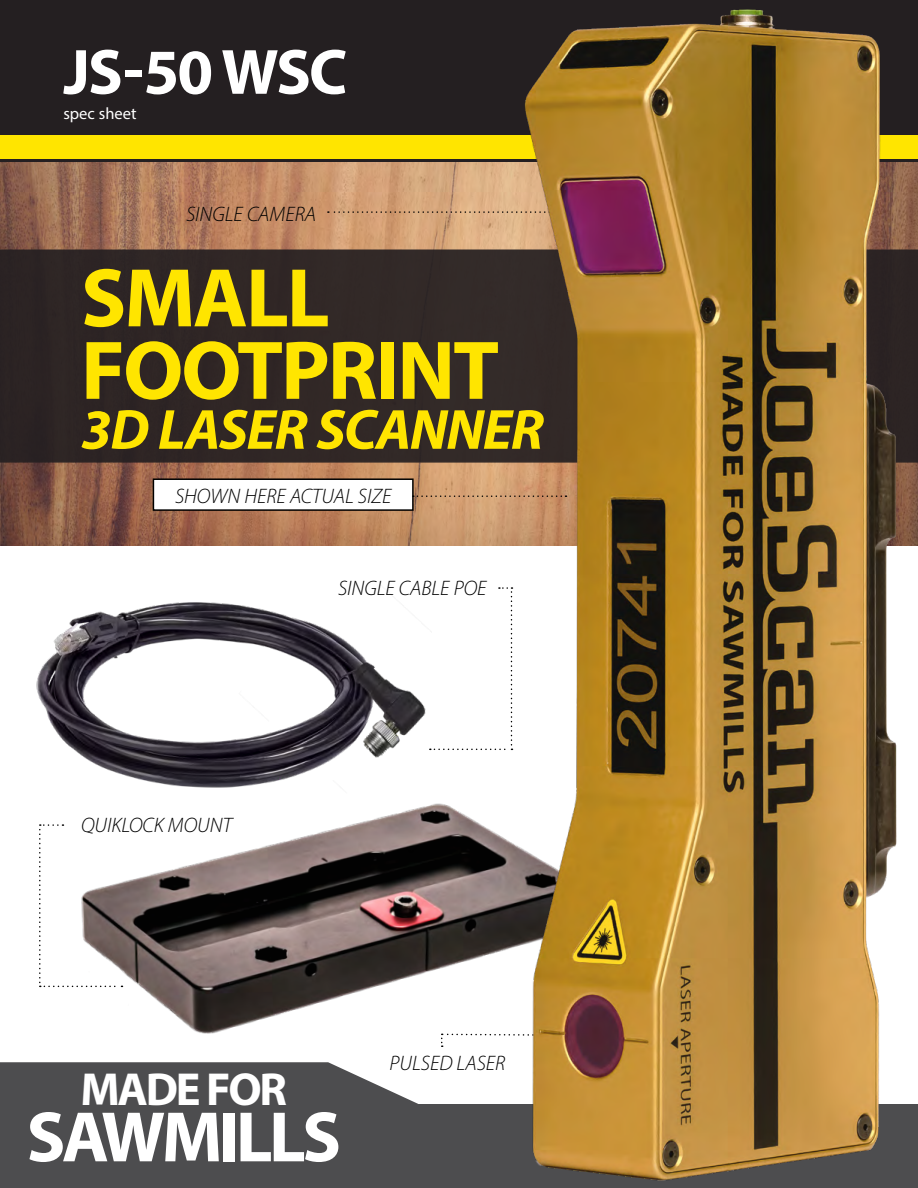
<style>
.page{position:relative;width:918px;height:1188px;background:#fff}
.page>*{position:absolute;margin:0;border:0;box-sizing:border-box;transform-origin:0 0}
.t1{font:700 84px/72.4px "Myriad Pro";letter-spacing:-.025em;color:#ffe500}
.t2{font:700 72px "Myriad Pro";letter-spacing:-.05em;color:#fff}
.t3{font:700 64.5px "Myriad Pro";letter-spacing:-.03em;color:#fff}
.t4{font:italic 700 57px "Myriad Pro";letter-spacing:-.025em;color:#ffe500}
.t5{font:700 46.5px "Myriad Pro";letter-spacing:-.05em;color:#fff}
.t6{font:italic 300 21px "Myriad Pro";color:#000}
.t7{font:16.5px "Myriad Pro";color:#fff}
</style>
<div class="page">
<img style="left:31px;top:545px;width:401px;height:243px">
<img style="left:0;top:162px;width:496px;height:383px">
<img style="left:121px;top:803px;width:375px;height:231px">
<svg style="left:0;top:1062px;width:496px;height:43px;fill:#4d4d4f"></svg>
<div style="left:0;top:1105px;width:918px;height:83px;background:#4d4d4f"></div>
<div style="left:0;top:0;width:918px;height:162px;background:#241f21"></div>
<div style="left:0;top:135px;width:918px;height:24px;background:#ffe500"></div>
<div style="left:0;top:249px;width:496px;height:214px;background:#302726"></div>
<div style="left:153px;top:479px;width:260px;height:31px;background:#fff"></div>
<div style="left:153px;top:478px;width:261px;height:33px;border:2px solid #000"></div>
<svg style="left:328px;top:211px;width:168px;height:2px"></svg>
<svg style="left:413px;top:495px;width:83px;height:2px"></svg>
<svg style="left:39px;top:824px;width:84px;height:163px"></svg>
<svg style="left:430px;top:587px;width:66px;height:163px"></svg>
<svg style="left:441px;top:1033px;width:55px;height:14px"></svg>
<img style="left:496px;top:9px;width:422px;height:1172px">
<h3 class="t3" style="left:63px;top:30px;width:285px">JS-50 WSC</h3>
<p class="t7" style="left:63px;top:103px;width:75px">spec sheet</p>
<p class="t6" style="left:186px;top:201px;width:132px">SINGLE CAMERA</p>
<h1 class="t1" style="left:81px;top:259px;width:420px">SMALL<br>FOOTPRINT</h1>
<h3 class="t4" style="left:81px;top:393px;width:465px">3D LASER SCANNER</h3>
<p class="t6" style="left:175px;top:483px;width:218px">SHOWN HERE ACTUAL SIZE</p>
<p class="t6" style="left:81px;top:813px;width:152px">QUIKLOCK MOUNT</p>
<p class="t6" style="left:338px;top:575px;width:150px">SINGLE CABLE POE</p>
<p class="t6" style="left:390px;top:1051px;width:117px">PULSED LASER</p>
<h3 class="t5" style="left:81px;top:1059px;width:208px">MADE FOR</h3>
<h2 class="t2" style="left:27px;top:1090px;width:316px">SAWMILLS</h2>
</div>
